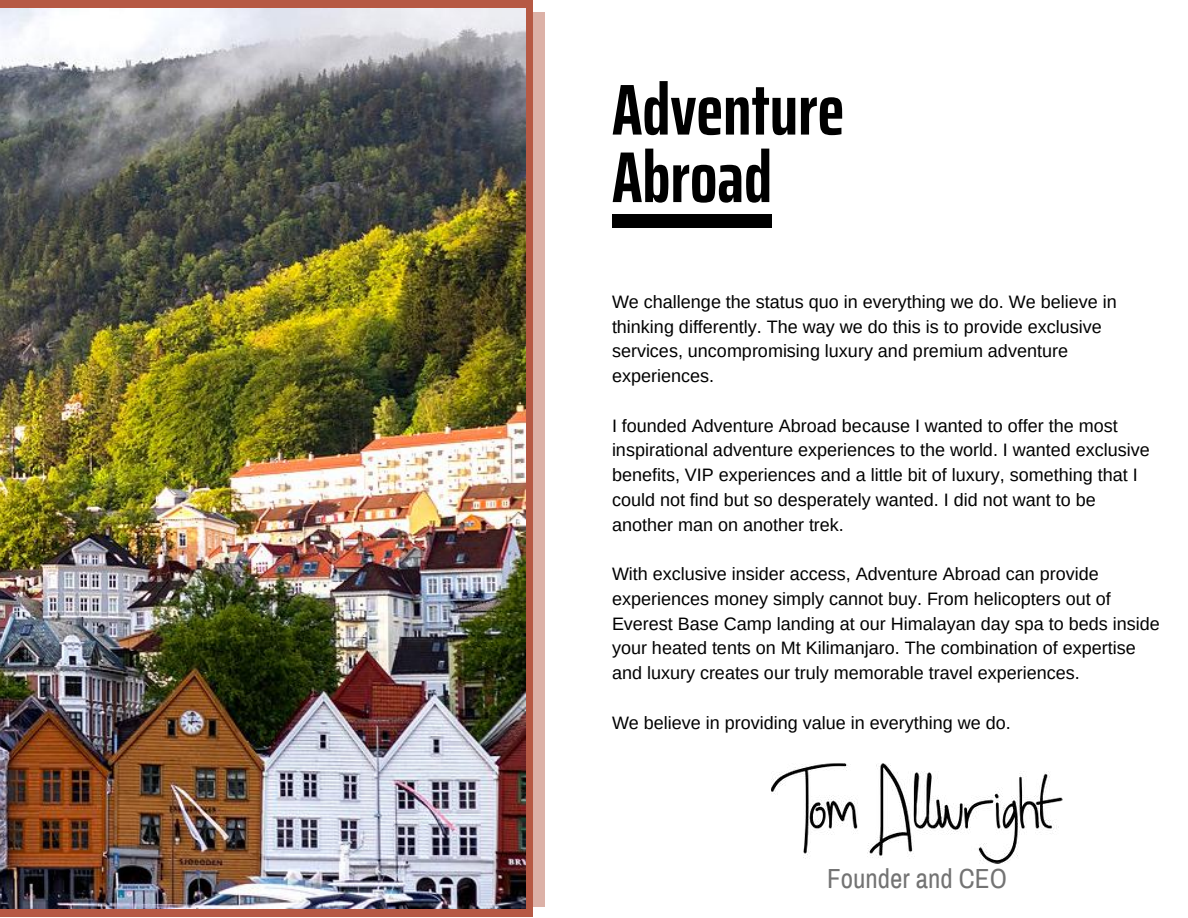
<style>
.page{position:relative;width:1188px;height:918px;background:#fff}
.page>*{position:absolute;margin:0;border:0;box-sizing:border-box;transform-origin:0 0}
.t1{font:700 extra-condensed 72px/67.5px "Saira";color:#000}
.t2{font:27px "Archivo Narrow";color:#737373}
.t3{font:18px/24.8px "Arimo";color:#000}
</style>
<div class="page">
<svg style="left:525px;top:12px;width:19px;height:895px;background:#c78c7d"></svg>
<img style="left:0;top:9px;width:525px;height:900px">
<div style="left:612px;top:214px;width:160px;height:13px;background:#000"></div>
<img style="left:772px;top:763px;width:290px;height:101px">
<h1 class="t1" style="left:612px;top:76px;width:234px">Adventure<br>Abroad</h1>
<p class="t3" style="left:612px;top:289px;width:506px">We challenge the status quo in everything we do. We believe in thinking differently. The way we do this is to provide exclusive services, uncompromising luxury and premium adventure experiences.</p>
<p class="t3" style="left:612px;top:413px;width:539px">I founded Adventure Abroad because I wanted to offer the most inspirational adventure experiences to the world. I wanted exclusive benefits, VIP experiences and a little bit of luxury, something that I could not find but so desperately wanted. I did not want to be another man on another trek.</p>
<p class="t3" style="left:612px;top:561px;width:549px">With exclusive insider access, Adventure Abroad can provide experiences money simply cannot buy. From helicopters out of Everest Base Camp landing at our Himalayan day spa to beds inside your heated tents on Mt Kilimanjaro. The combination of expertise and luxury creates our truly memorable travel experiences.</p>
<p class="t3" style="left:612px;top:710px;width:400px">We believe in providing value in everything we do.</p>
<h2 class="t2" style="left:827px;top:864px;width:181px">Founder and CEO</h2>
</div>
